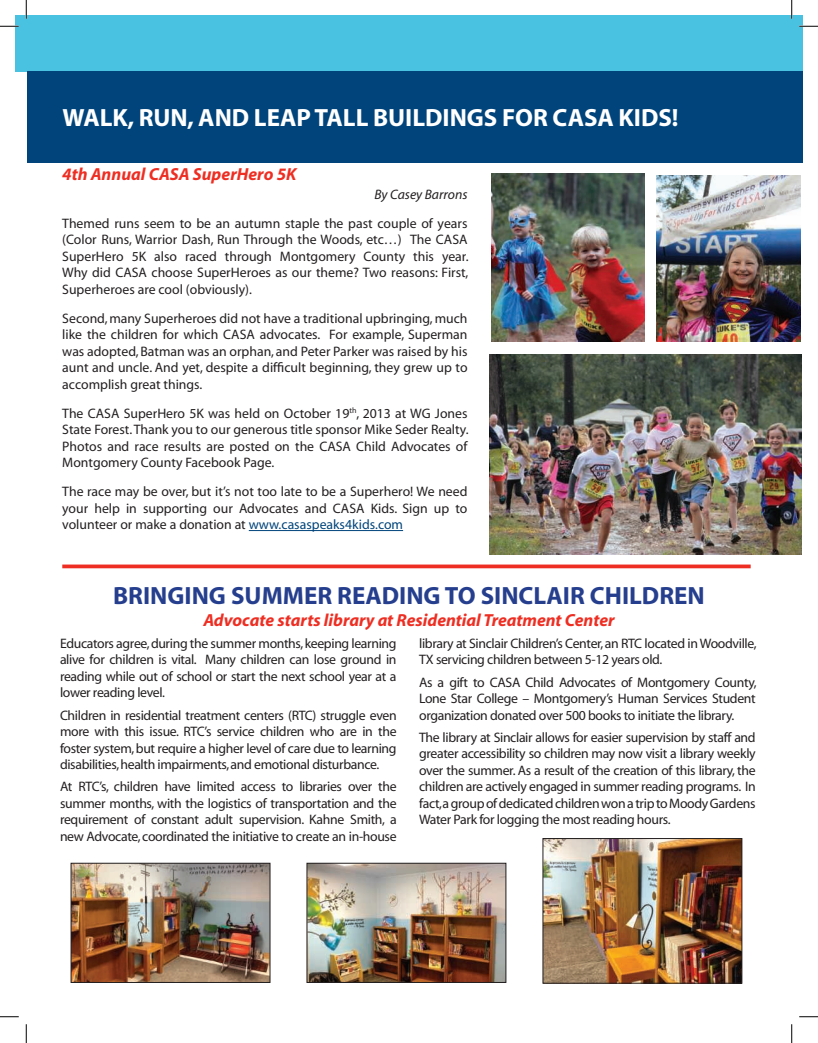
<style>
.page{position:relative;width:818px;height:1043px;background:#fff}
.page>*{position:absolute;margin:0;border:0;box-sizing:border-box;transform-origin:0 0}
.t1{font:700 25px "Myriad Pro";color:#fff}
.t2{font:700 25px "Myriad Pro";color:#253f8e}
.t3{font:italic 700 17.5px "Myriad";color:#ee2e22}
.t4{font:13.75px/16.5px "Myriad";letter-spacing:-.025em;color:#231f20;text-align:justify}
.t5{font:italic 13.75px "Myriad";color:#231f20}
.s1{color:#00447b}
</style>
<div class="page">
<div style="left:15px;top:15px;width:22px;height:56px;background:#49c2e1"></div>
<div style="left:27px;top:15px;width:775px;height:56px;background:#49c2e1"></div>
<div style="left:27px;top:71px;width:775px;height:92px;background:#00447b"></div>
<hr style="left:249px;top:530px;width:154px;height:1px;background:#00447b">
<img style="left:306px;top:863px;width:200px;height:119px">
<img style="left:71px;top:863px;width:199px;height:119px">
<img style="left:542px;top:838px;width:200px;height:145px">
<svg style="left:62px;top:564px;width:688px;height:4px;background:#f04a40"></svg>
<img style="left:656px;top:175px;width:144px;height:166px">
<img style="left:489px;top:354px;width:312px;height:201px">
<img style="left:492px;top:174px;width:152px;height:167px">
<svg style="left:0;top:25px;width:19px;height:2px"></svg>
<svg style="left:799px;top:25px;width:19px;height:2px"></svg>
<svg style="left:0;top:1016px;width:19px;height:1px"></svg>
<svg style="left:799px;top:1016px;width:19px;height:1px"></svg>
<svg style="left:25px;top:0;width:2px;height:19px"></svg>
<svg style="left:25px;top:1024px;width:2px;height:18px"></svg>
<svg style="left:791px;top:0;width:1px;height:19px"></svg>
<svg style="left:791px;top:1024px;width:1px;height:18px"></svg>
<h1 class="t1" style="left:62px;top:101px;width:617px">WALK, RUN, AND LEAP TALL BUILDINGS FOR CASA KIDS!</h1>
<p class="t3" style="left:62px;top:165px;width:236px">4th Annual CASA SuperHero 5K</p>
<p class="t5" style="left:374px;top:187px;width:95px">By Casey Barrons</p>
<p class="t4" style="left:62px;top:215px;width:408px">Themed runs seem to be an autumn staple the past couple of years (Color Runs, Warrior Dash, Run Through the Woods, etc…) The CASA SuperHero 5K also raced through Montgomery County this year.<br>Why did CASA choose SuperHeroes as our theme? Two reasons: First, Superheroes are cool (obviously).</p>
<p class="t4" style="left:62px;top:310px;width:407px">Second, many Superheroes did not have a traditional upbringing, much like the children for which CASA advocates. For example, Superman was adopted, Batman was an orphan, and Peter Parker was raised by his aunt and uncle. And yet, despite a difficult beginning, they grew up to accomplish great things.</p>
<p class="t4" style="left:62px;top:405px;width:407px">The CASA SuperHero 5K was held on October 19<sup>th</sup>, 2013 at WG Jones State Forest. Thank you to our generous title sponsor Mike Seder Realty.<br>Photos and race results are posted on the CASA Child Advocates of Montgomery County Facebook Page.</p>
<p class="t4" style="left:62px;top:484px;width:407px">The race may be over, but it’s not too late to be a Superhero! We need your help in supporting our Advocates and CASA Kids. Sign up to volunteer or make a donation at <span class="s1">www.casaspeaks4kids.com</span></p>
<h1 class="t2" style="left:113px;top:579px;width:593px">BRINGING SUMMER READING TO SINCLAIR CHILDREN</h1>
<p class="t3" style="left:203px;top:610px;width:412px">Advocate starts library at Residential Treatment Center</p>
<p class="t4" style="left:60px;top:635px;width:338px">Educators agree, during the summer months, keeping learning alive for children is vital. Many children can lose ground in reading while out of school or start the next school year at a lower reading level.</p>
<p class="t4" style="left:60px;top:707px;width:338px">Children in residential treatment centers (RTC) struggle even more with this issue. RTC’s service children who are in the foster system, but require a higher level of care due to learning disabilities, health impairments, and emotional disturbance.</p>
<p class="t4" style="left:60px;top:779px;width:338px">At RTC’s, children have limited access to libraries over the summer months, with the logistics of transportation and the requirement of constant adult supervision. Kahne Smith, a new Advocate, coordinated the initiative to create an in-house</p>
<p class="t4" style="left:419px;top:635px;width:339px">library at Sinclair Children’s Center, an RTC located in Woodville,<br>TX servicing children between 5-12 years old.</p>
<p class="t4" style="left:419px;top:674px;width:339px">As a gift to CASA Child Advocates of Montgomery County, Lone Star College – Montgomery’s Human Services Student organization donated over 500 books to initiate the library.</p>
<p class="t4" style="left:419px;top:729px;width:338px">The library at Sinclair allows for easier supervision by staff and greater accessibility so children may now visit a library weekly over the summer. As a result of the creation of this library, the children are actively engaged in summer reading programs. In fact,a group of dedicated children won a trip to Moody Gardens Water Park for logging the most reading hours.</p>
</div>
